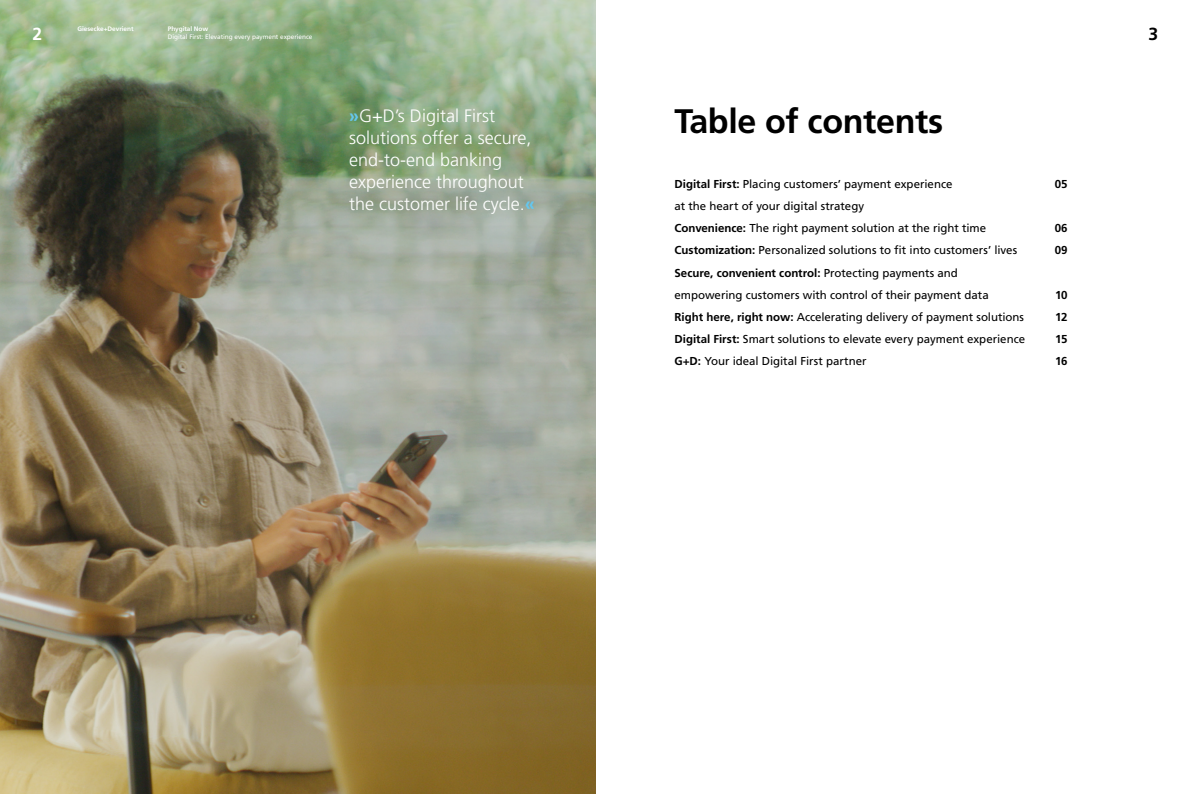
<style>
.page{position:relative;width:1191px;height:794px;background:#fff}
.page>*{position:absolute;margin:0;border:0;box-sizing:border-box;transform-origin:0 0}
.t1{font:700 34px "Frutiger LT Pro";letter-spacing:-.01em;color:#000}
.t2{font:300 18px/22px "Frutiger LT Pro";color:#fff}
.t3{font:700 17.5px "Frutiger LT Pro";color:#fff}
.t4{font:700 17.5px "Frutiger LT Pro";color:#000}
.t5{font:11.5px/22px "Frutiger LT Pro";letter-spacing:-.005em;color:#000}
.t6{font:700 11.5px "Frutiger LT Pro";letter-spacing:-.02em;color:#000}
.t7{font:6.5px "Frutiger LT Pro";letter-spacing:-.01em;color:#fff}
.t8{font:700 6.5px "Frutiger LT Pro";letter-spacing:-.01em;color:#fff}
.s1{font-weight:700;color:#65c7ee}
.s2{font-weight:700}
</style>
<div class="page">
<img style="left:0;top:0;width:595px;height:794px">
<p class="t8" style="left:78px;top:25px;width:57px">Giesecke+Devrient</p>
<p class="t8" style="left:168px;top:25px;width:42px">Phygital Now</p>
<p class="t7" style="left:168px;top:33px;width:146px">Digital First: Elevating every payment experience</p>
<h3 class="t3" style="left:33px;top:23px;width:11px">2</h3>
<h3 class="t4" style="left:1148px;top:23px;width:11px">3</h3>
<h2 class="t2" style="left:349px;top:105px;width:187px"><span class="s1">»</span>G+D’s Digital First solutions offer a secure, end-to-end banking experience throughout the customer life cycle.<span class="s1">«</span></h2>
<h1 class="t1" style="left:674px;top:101px;width:270px">Table of contents</h1>
<p class="t5" style="left:674px;top:173px;width:279px"><span class="s2">Digital First:</span> Placing customers’ payment experience</p>
<p class="t6" style="left:1054px;top:178px;width:14px">05</p>
<p class="t5" style="left:674px;top:195px;width:313px">at the heart of your digital strategy<br><span class="s2">Convenience:</span> The right payment solution at the right time</p>
<p class="t6" style="left:1054px;top:222px;width:14px">06</p>
<p class="t5" style="left:674px;top:239px;width:344px"><span class="s2">Customization:</span> Personalized solutions to fit into customers’ lives</p>
<p class="t6" style="left:1054px;top:244px;width:14px">09</p>
<p class="t5" style="left:674px;top:261px;width:316px"><span class="s2">Secure, convenient control:</span> Protecting payments and empowering customers with control of their payment data</p>
<p class="t6" style="left:1055px;top:288px;width:14px">10</p>
<p class="t5" style="left:674px;top:305px;width:351px"><span class="s2">Right here, right now:</span> Accelerating delivery of payment solutions</p>
<p class="t6" style="left:1055px;top:310px;width:14px">12</p>
<p class="t5" style="left:674px;top:327px;width:352px"><span class="s2">Digital First:</span> Smart solutions to elevate every payment experience</p>
<p class="t6" style="left:1055px;top:332px;width:14px">15</p>
<p class="t5" style="left:674px;top:349px;width:193px"><span class="s2">G+D:</span> Your ideal Digital First partner</p>
<p class="t6" style="left:1055px;top:354px;width:14px">16</p>
</div>
